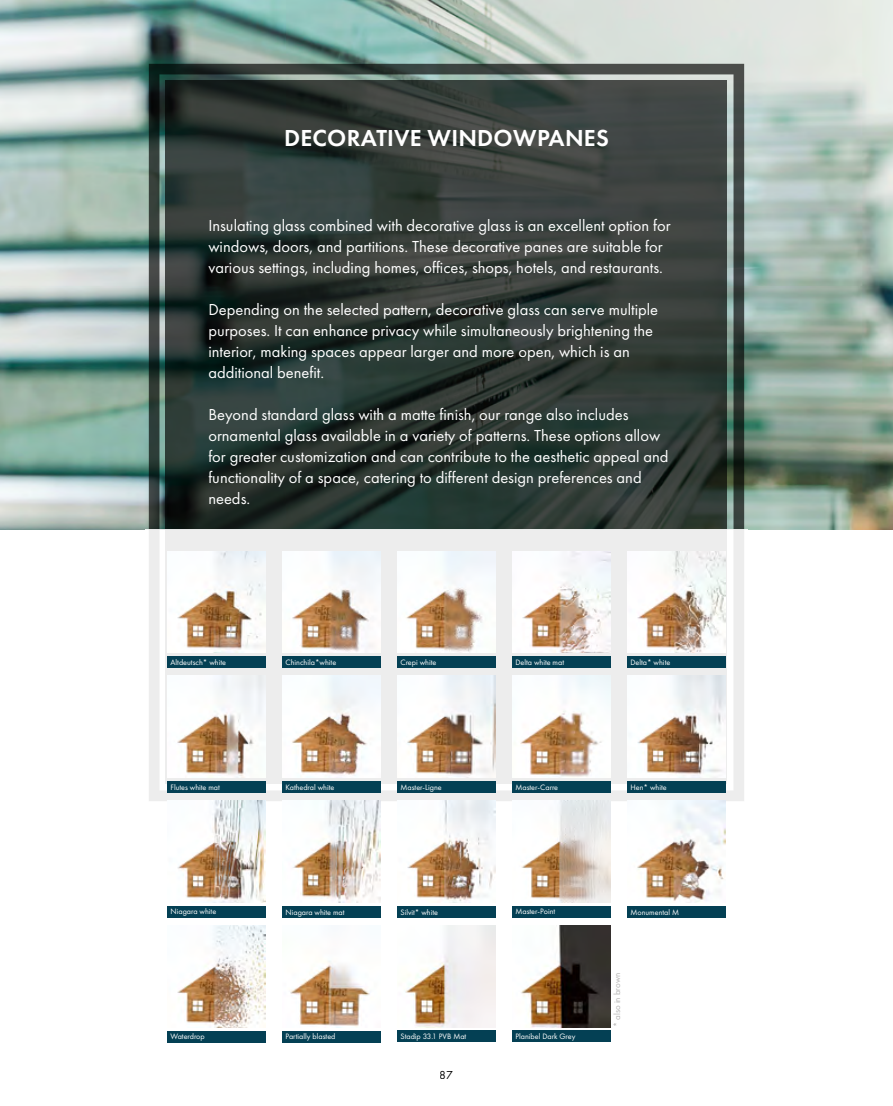
<style>
.page{position:relative;width:893px;height:1106px;background:#fff}
.page>*{position:absolute;margin:0;border:0;box-sizing:border-box;transform-origin:0 0}
.t1{font:600 24px "Futura PT";letter-spacing:.01em;color:#fff}
.t2{font:16.5px/21px "Futura PT";color:#fff}
.t3{font:12px "Futura PT";color:#000}
.t4{font:9px "Futura PT";color:#b3b2b2}
.t5{font:8.1px "Futura PT";color:#fff}
</style>
<div class="page">
<img style="left:0;top:0;width:893px;height:529px">
<svg style="left:149px;top:64px;width:595px;height:465px;background:#52615c"></svg>
<svg style="left:166px;top:81px;width:561px;height:448px;background:#2f3935"></svg>
<svg style="left:145px;top:529px;width:600px;height:272px;background:#ebeced"></svg>
<img style="left:177px;top:925px;width:89px;height:102px">
<div style="left:167px;top:1031px;width:99px;height:11px;background:#044054"></div>
<img style="left:290px;top:961px;width:80px;height:66px">
<div style="left:282px;top:1031px;width:99px;height:11px;background:#044054"></div>
<img style="left:405px;top:925px;width:91px;height:102px">
<div style="left:397px;top:1030px;width:99px;height:12px;background:#044054"></div>
<img style="left:521px;top:925px;width:90px;height:102px">
<div style="left:512px;top:1030px;width:99px;height:12px;background:#044054"></div>
<img style="left:397px;top:800px;width:99px;height:102px">
<div style="left:397px;top:906px;width:99px;height:11px;background:#044054"></div>
<img style="left:627px;top:800px;width:99px;height:102px">
<div style="left:627px;top:906px;width:99px;height:11px;background:#044054"></div>
<img style="left:512px;top:800px;width:99px;height:102px">
<div style="left:512px;top:906px;width:99px;height:11px;background:#044054"></div>
<img style="left:282px;top:800px;width:99px;height:102px">
<div style="left:282px;top:906px;width:99px;height:11px;background:#044054"></div>
<img style="left:167px;top:800px;width:99px;height:102px">
<div style="left:167px;top:906px;width:99px;height:11px;background:#044054"></div>
<img style="left:167px;top:676px;width:99px;height:101px">
<div style="left:167px;top:781px;width:99px;height:11px;background:#044054"></div>
<img style="left:397px;top:676px;width:99px;height:101px">
<div style="left:397px;top:781px;width:99px;height:11px;background:#044054"></div>
<img style="left:512px;top:676px;width:99px;height:101px">
<div style="left:512px;top:781px;width:99px;height:11px;background:#044054"></div>
<img style="left:627px;top:676px;width:99px;height:101px">
<div style="left:627px;top:781px;width:99px;height:11px;background:#044054"></div>
<img style="left:282px;top:676px;width:99px;height:101px">
<div style="left:282px;top:781px;width:99px;height:11px;background:#044054"></div>
<img style="left:282px;top:551px;width:99px;height:102px">
<div style="left:282px;top:656px;width:99px;height:11px;background:#044054"></div>
<img style="left:627px;top:551px;width:99px;height:102px">
<div style="left:627px;top:656px;width:99px;height:12px;background:#044054"></div>
<img style="left:512px;top:551px;width:99px;height:102px">
<div style="left:512px;top:656px;width:99px;height:12px;background:#044054"></div>
<img style="left:397px;top:551px;width:99px;height:102px">
<div style="left:397px;top:656px;width:99px;height:12px;background:#044054"></div>
<img style="left:167px;top:551px;width:99px;height:102px">
<div style="left:167px;top:656px;width:99px;height:11px;background:#044054"></div>
<h1 class="t1" style="left:284px;top:123px;width:326px">DECORATIVE WINDOWPANES</h1>
<p class="t2" style="left:208px;top:215px;width:464px">Insulating glass combined with decorative glass is an excellent option for windows, doors, and partitions. These decorative panes are suitable for various settings, including homes, offices, shops, hotels, and restaurants.</p>
<p class="t2" style="left:208px;top:299px;width:451px">Depending on the selected pattern, decorative glass can serve multiple purposes. It can enhance privacy while simultaneously brightening the interior, making spaces appear larger and more open, which is an additional benefit.</p>
<p class="t2" style="left:208px;top:404px;width:462px">Beyond standard glass with a matte finish, our range also includes ornamental glass available in a variety of patterns. These options allow for greater customization and can contribute to the aesthetic appeal and functionality of a space, catering to different design preferences and needs.</p>
<p class="t5" style="left:171px;top:657px;width:57px">Altdeutsch* white</p>
<p class="t5" style="left:285px;top:657px;width:52px">Chinchila*white</p>
<p class="t5" style="left:400px;top:657px;width:37px">Crepi white</p>
<p class="t5" style="left:515px;top:657px;width:50px">Delta white mat</p>
<p class="t5" style="left:630px;top:657px;width:41px">Delta* white</p>
<p class="t5" style="left:171px;top:782px;width:51px">Flutes white mat</p>
<p class="t5" style="left:285px;top:782px;width:50px">Kathedral white</p>
<p class="t5" style="left:400px;top:782px;width:43px">Master-Ligne</p>
<p class="t5" style="left:515px;top:782px;width:44px">Master-Carre</p>
<p class="t5" style="left:630px;top:782px;width:38px">Hen* white</p>
<p class="t5" style="left:171px;top:907px;width:47px">Niagara white</p>
<p class="t5" style="left:285px;top:907px;width:61px">Niagara white mat</p>
<p class="t5" style="left:400px;top:907px;width:39px">Silvit* white</p>
<p class="t5" style="left:515px;top:907px;width:41px">Master-Point</p>
<p class="t5" style="left:630px;top:907px;width:50px">Monumental M</p>
<p class="t5" style="left:171px;top:1031px;width:36px">Waterdrop</p>
<p class="t5" style="left:285px;top:1031px;width:51px">Partially blasted</p>
<p class="t5" style="left:400px;top:1031px;width:67px">Stadip 33.1 PVB Mat</p>
<p class="t5" style="left:515px;top:1031px;width:61px">Planibel Dark Grey</p>
<p class="t3" style="left:440px;top:1067px;width:15px">87</p>
<p class="t4" style="left:612px;top:1027px;width:56px;rotate:-90deg">* also in brown</p>
</div>
